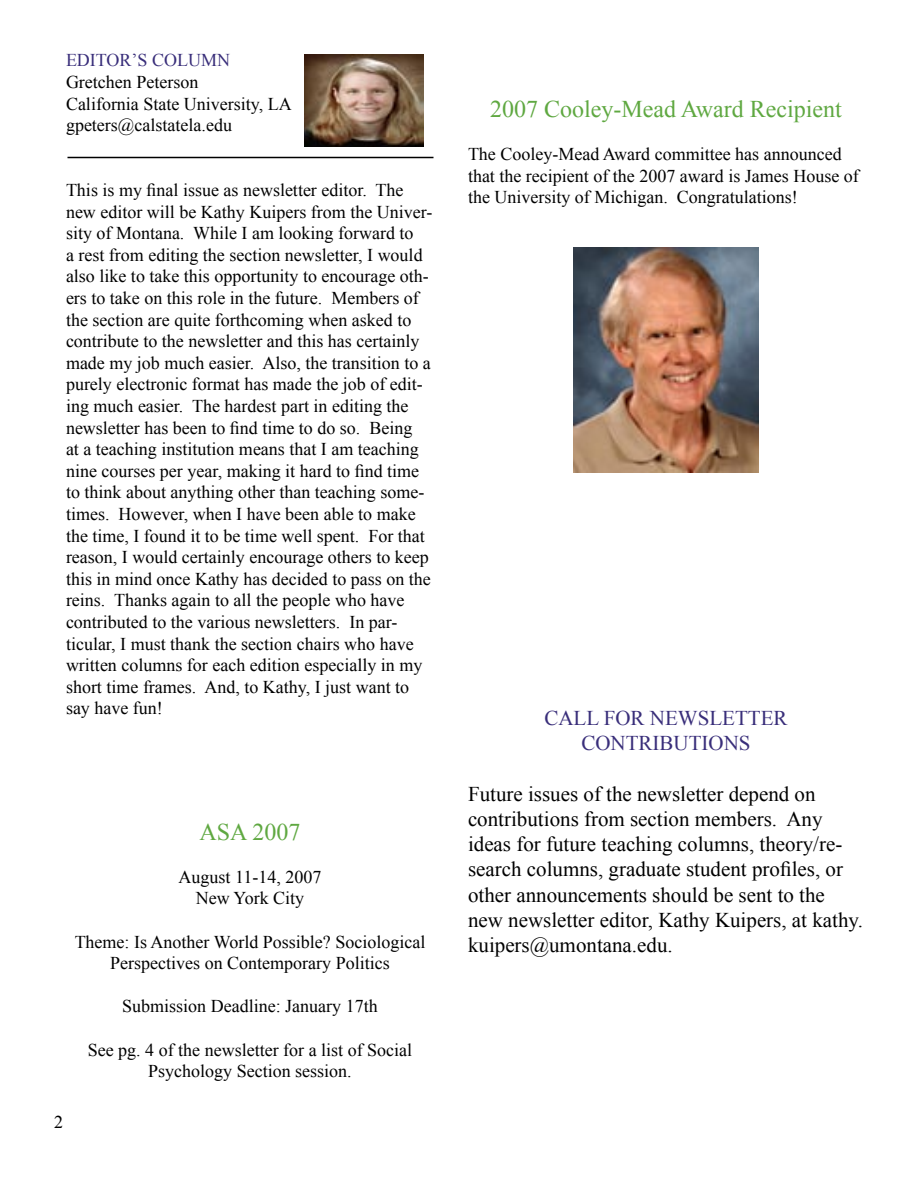
<style>
.page{position:relative;width:918px;height:1188px;background:#fff}
.page>*{position:absolute;margin:0;border:0;box-sizing:border-box;transform-origin:0 0}
.t1{font:24px "Times New Roman";color:#5fa841}
.t2{font:21px/25.2px "Times New Roman";color:#000}
.t3{font:21px "Times New Roman";color:#392e7a}
.t4{font:18px/21.6px "Times New Roman";color:#000}
.t5{font:18px "Times New Roman";color:#392e7a}
</style>
<div class="page">
<img style="left:304px;top:54px;width:120px;height:93px">
<hr style="left:68px;top:157px;width:366px;height:1px;background:#000">
<img style="left:573px;top:247px;width:186px;height:225px">
<p class="t5" style="left:66px;top:48px;width:166px">EDITOR’S COLUMN</p>
<p class="t4" style="left:66px;top:71px;width:134px">Gretchen Peterson</p>
<p class="t4" style="left:66px;top:93px;width:227px">California State University, LA</p>
<p class="t4" style="left:66px;top:114px;width:168px">gpeters@calstatela.edu</p>
<p class="t4" style="left:66px;top:179px;width:368px">This is my final issue as newsletter editor. The new editor will be Kathy Kuipers from the Univer&shy;sity of Montana. While I am looking forward to<br>a rest from editing the section newsletter, I would also like to take this opportunity to encourage oth&shy;ers to take on this role in the future. Members of the section are quite forthcoming when asked to contribute to the newsletter and this has certainly made my job much easier. Also, the transition to a purely electronic format has made the job of edit&shy;ing much easier. The hardest part in editing the newsletter has been to find time to do so. Being<br>at a teaching institution means that I am teaching nine courses per year, making it hard to find time to think about anything other than teaching some&shy;times. However, when I have been able to make the time, I found it to be time well spent. For that reason, I would certainly encourage others to keep this in mind once Kathy has decided to pass on the reins. Thanks again to all the people who have contributed to the various newsletters. In par&shy;ticular, I must thank the section chairs who have written columns for each edition especially in my short time frames. And, to Kathy, I just want to say have fun!</p>
<p class="t1" style="left:200px;top:816px;width:102px">ASA 2007</p>
<p class="t4" style="left:179px;top:866px;width:144px">August 11-14, 2007</p>
<p class="t4" style="left:196px;top:887px;width:110px">New York City</p>
<p class="t4" style="left:75px;top:931px;width:352px;text-align:center">Theme: Is Another World Possible? Sociological<br>Perspectives on Contemporary Politics</p>
<p class="t4" style="left:122px;top:995px;width:257px">Submission Deadline: January 17th</p>
<p class="t4" style="left:88px;top:1039px;width:326px;text-align:center">See pg. 4 of the newsletter for a list of Social<br>Psychology Section session.</p>
<p class="t4" style="left:54px;top:1111px;width:10px">2</p>
<p class="t1" style="left:490px;top:93px;width:353px">2007 Cooley-Mead Award Recipient</p>
<p class="t4" style="left:468px;top:143px;width:392px">The Cooley-Mead Award committee has announced that the recipient of the 2007 award is James House of the University of Michigan. Congratulations!</p>
<p class="t3" style="left:544px;top:704px;width:245px">CALL FOR NEWSLETTER</p>
<p class="t3" style="left:581px;top:729px;width:171px">CONTRIBUTIONS</p>
<p class="t2" style="left:468px;top:781px;width:396px">Future issues of the newsletter depend on contributions from section members. Any ideas for future teaching columns, theory/re&shy;search columns, graduate student profiles, or other announcements should be sent to the new newsletter editor, Kathy Kuipers, at kathy. kuipers@umontana.edu.</p>
</div>
